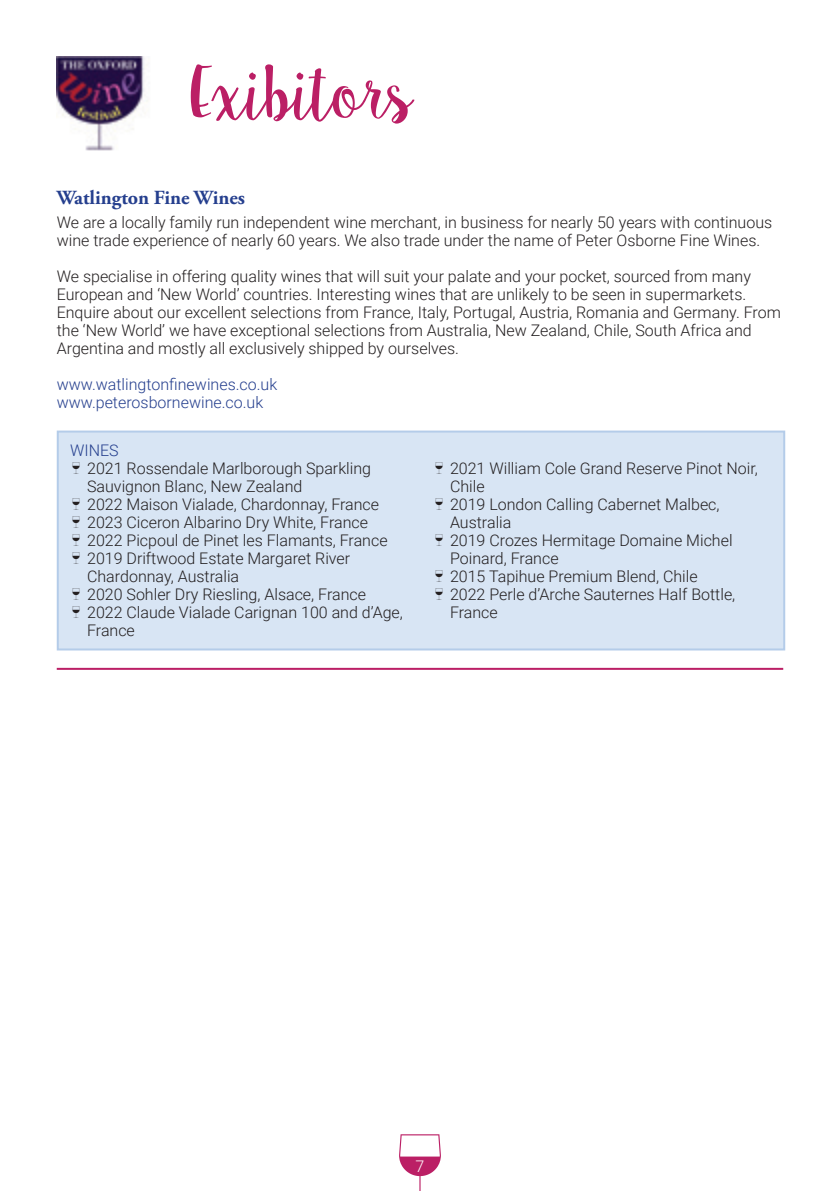
<style>
.page{position:relative;width:840px;height:1191px;background:#fff}
.page>*{position:absolute;margin:0;border:0;box-sizing:border-box;transform-origin:0 0}
._2018_script_heading{font:68px "Sweet Pea";letter-spacing:-.07em;color:#bb1f65}
._2018_Exhibitor{font:700 20px "Adobe Garamond Pro";color:#253f8e}
.body{font:300 16px/18px "Roboto";color:#231f20}
._2022_body{font:300 16px "Roboto";color:#253f8e}
._2018_Wines{font:300 16px "Roboto";color:#253f8e}
.t1{font:300 16px "Roboto";color:#fff}
</style>
<div class="page">
<svg style="left:399px;top:1134px;width:41px;height:57px"></svg>
<div style="left:58px;top:431px;width:725px;height:218px;background:#d8e5f4"></div>
<div style="left:57px;top:430px;width:727px;height:220px;border:2px solid #b4cce9"></div>
<hr style="left:57px;top:668px;width:725px;height:2px;background:#bb1f65">
<img style="left:57px;top:57px;width:91px;height:94px">
<p class="_2018_script_heading" style="left:189px;top:53px;width:228px">Exibitors</p>
<p class="_2018_Exhibitor" style="left:57px;top:186px;width:190px">Watlington Fine Wines</p>
<p class="body" style="left:57px;top:213px;width:716px">We are a locally family run independent wine merchant, in business for nearly 50 years with continuous wine trade experience of nearly 60 years. We also trade under the name of Peter Osborne Fine Wines.</p>
<p class="body" style="left:57px;top:267px;width:725px">We specialise in offering quality wines that will suit your palate and your pocket, sourced from many European and ‘New World’ countries. Interesting wines that are unlikely to be seen in supermarkets.<br>Enquire about our excellent selections from France, Italy, Portugal, Austria, Romania and Germany. From the ‘New World’ we have exceptional selections from Australia, New Zealand, Chile, South Africa and Argentina and mostly all exclusively shipped by ourselves.</p>
<p class="_2022_body" style="left:57px;top:373px;width:222px">www.watlingtonfinewines.co.uk</p>
<p class="_2022_body" style="left:57px;top:391px;width:208px">www.peterosbornewine.co.uk</p>
<p class="_2018_Wines" style="left:70px;top:439px;width:50px">WINES</p>
<p class="body" style="left:87px;top:458px;width:285px">2021 Rossendale Marlborough Sparkling<br>Sauvignon Blanc, New Zealand</p>
<p class="body" style="left:87px;top:494px;width:293px">2022 Maison Vialade, Chardonnay, France</p>
<p class="body" style="left:87px;top:512px;width:282px">2023 Ciceron Albarino Dry White, France</p>
<p class="body" style="left:87px;top:530px;width:302px">2022 Picpoul de Pinet les Flamants, France</p>
<p class="body" style="left:87px;top:548px;width:264px">2019 Driftwood Estate Margaret River<br>Chardonnay, Australia</p>
<p class="body" style="left:87px;top:584px;width:280px">2020 Sohler Dry Riesling, Alsace, France</p>
<p class="body" style="left:87px;top:602px;width:317px">2022 Claude Vialade Carignan 100 and d’Age,<br>France</p>
<p class="body" style="left:450px;top:458px;width:309px">2021 William Cole Grand Reserve Pinot Noir,<br>Chile</p>
<p class="body" style="left:450px;top:494px;width:271px">2019 London Calling Cabernet Malbec,<br>Australia</p>
<p class="body" style="left:450px;top:530px;width:284px">2019 Crozes Hermitage Domaine Michel<br>Poinard, France</p>
<p class="body" style="left:450px;top:566px;width:249px">2015 Tapihue Premium Blend, Chile</p>
<p class="body" style="left:450px;top:584px;width:286px">2022 Perle d’Arche Sauternes Half Bottle,<br>France</p>
<p class="t1" style="left:415px;top:1154px;width:10px">7</p>
</div>
